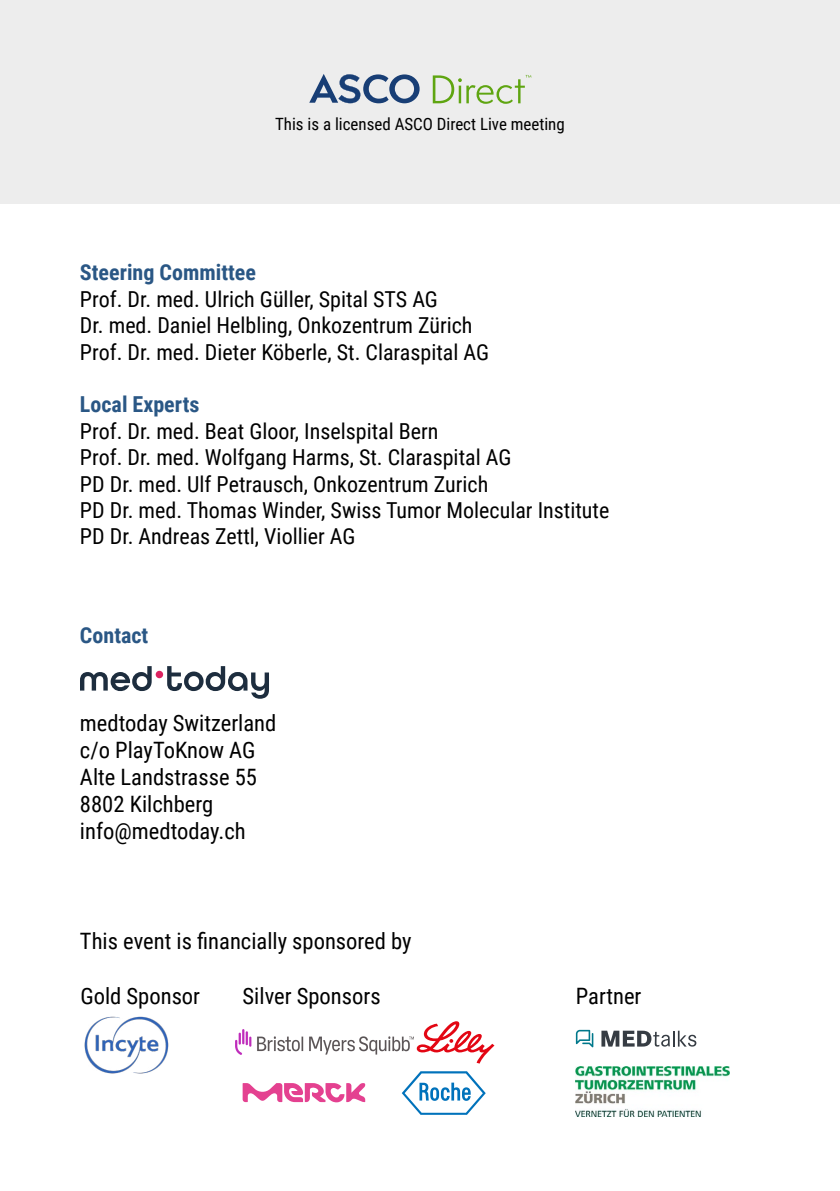
<style>
.page{position:relative;width:840px;height:1191px;background:#fff}
.page>*{position:absolute;margin:0;border:0;box-sizing:border-box;transform-origin:0 0}
.t1{font:22.6px/27px "Roboto Condensed";color:#000}
.t2{font:22px/26.4px "Roboto Condensed";color:#000}
.t3{font:700 22px "Roboto Condensed";color:#2a5785}
.t4{font:17px "Roboto Condensed";color:#000}
</style>
<div class="page">
<svg style="left:416px;top:1021px;width:78px;height:42px"></svg>
<div style="left:0;top:0;width:839px;height:204px;background:#ededed"></div>
<svg style="left:401px;top:1071px;width:84px;height:43px"></svg>
<svg style="left:242px;top:1083px;width:123px;height:19px"></svg>
<svg style="left:432px;top:75px;width:99px;height:29px"></svg>
<svg style="left:309px;top:74px;width:110px;height:29px"></svg>
<svg style="left:80px;top:666px;width:72px;height:25px"></svg>
<svg style="left:167px;top:666px;width:102px;height:33px"></svg>
<div style="left:156px;top:671px;width:7px;height:7px;background:#dc2360;border-radius:50%"></div>
<img style="left:85px;top:1016px;width:84px;height:57px">
<svg style="left:601px;top:1030px;width:95px;height:16px"></svg>
<svg style="left:575px;top:1029px;width:18px;height:18px"></svg>
<img style="left:575px;top:1066px;width:154px;height:51px">
<img style="left:235px;top:1030px;width:178px;height:24px">
<p class="t4" style="left:275px;top:112px;width:291px">This is a licensed ASCO Direct Live meeting</p>
<p class="t3" style="left:80px;top:257px;width:177px">Steering Committee</p>
<p class="t2" style="left:80px;top:285px;width:410px">Prof. Dr. med. Ulrich Güller, Spital STS AG<br>Dr. med. Daniel Helbling, Onkozentrum Zürich<br>Prof. Dr. med. Dieter Köberle, St. Claraspital AG</p>
<p class="t3" style="left:80px;top:389px;width:121px">Local Experts</p>
<p class="t2" style="left:80px;top:417px;width:530px">Prof. Dr. med. Beat Gloor, Inselspital Bern<br>Prof. Dr. med. Wolfgang Harms, St. Claraspital AG<br>PD Dr. med. Ulf Petrausch, Onkozentrum Zurich<br>PD Dr. med. Thomas Winder, Swiss Tumor Molecular Institute PD Dr. Andreas Zettl, Viollier AG</p>
<p class="t3" style="left:80px;top:620px;width:70px">Contact</p>
<p class="t1" style="left:80px;top:708px;width:198px">medtoday Switzerland c/o PlayToKnow AG<br>Alte Landstrasse 55<br>8802 Kilchberg info@medtoday.ch</p>
<p class="t1" style="left:80px;top:926px;width:333px">This event is financially sponsored by</p>
<p class="t1" style="left:242px;top:981px;width:139px">Silver Sponsors</p>
<p class="t1" style="left:575px;top:981px;width:67px">Partner</p>
<p class="t1" style="left:80px;top:981px;width:121px">Gold Sponsor</p>
</div>
